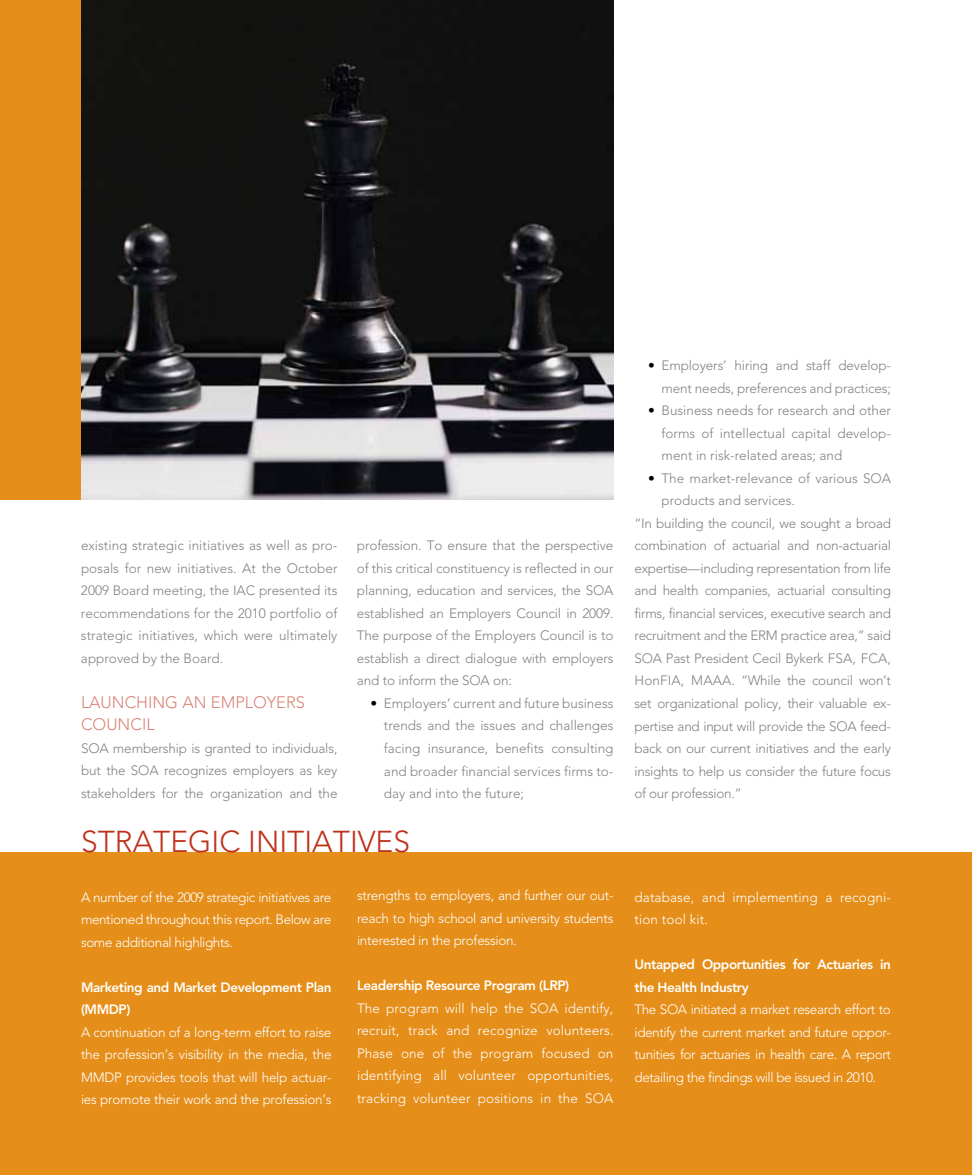
<style>
.page{position:relative;width:972px;height:1175px;background:#fff}
.page>*{position:absolute;margin:0;border:0;box-sizing:border-box;transform-origin:0 0}
.t1{font:300 30px "Avenir";letter-spacing:.165em;color:#bf311a}
.t2{font:300 16.5px "Avenir";letter-spacing:.11em;color:#d98376}
.t3{font:300 13.5px/22.5px "Avenir";letter-spacing:-.01em;color:#808285;text-align:justify}
.t4{font:300 13.5px/22.5px "Avenir";letter-spacing:-.02em;color:#fff;text-align:justify}
.t5{font:800 13.5px/22.5px "Avenir";letter-spacing:-.03em;color:#fff}
.t6{font:300 13.5px/22.5px "Avenir";letter-spacing:.01em;color:#fff}
.t7{font:300 13.5px "Avenir";letter-spacing:.01em;color:#808285}
.s1{font-weight:800;color:#000}
</style>
<div class="page">
<div style="left:0;top:0;width:81px;height:500px;background:#e58e1a"></div>
<img style="left:81px;top:0;width:533px;height:500px">
<div style="left:0;top:852px;width:972px;height:322px;background:#e58e1a"></div>
<p class="t3" style="left:81px;top:534px;width:258px">existing strategic initiatives as well as pro&shy;posals for new initiatives. At the October 2009 Board meeting, the IAC presented its recommendations for the 2010 portfolio of strategic initiatives, which were ultimately approved by the Board.</p>
<p class="t2" style="left:81px;top:692px;width:142px">Launchi ng an Emp</p>
<p class="t2" style="left:245px;top:692px;width:60px">loyers</p>
<p class="t2" style="left:81px;top:715px;width:75px">Counci l</p>
<p class="t3" style="left:81px;top:737px;width:258px">SOA membership is granted to individuals, but the SOA recognizes employers as key stakeholders for the organization and the</p>
<p class="t3" style="left:357px;top:534px;width:258px;text-align:left">profession. To ensure that the perspective of this critical constituency is reflected in our planning, education and services, the SOA established an Employers Council in 2009.<br>The purpose of the Employers Council is to establish a direct dialogue with employers and to inform the SOA on:</p>
<p class="t3" style="left:384px;top:692px;width:231px;text-indent:-14px"><span class="s1">•</span> Employers’ current and future business trends and the issues and challenges facing insurance, benefits consulting and broader financial services firms to&shy;day and into the future;</p>
<h1 class="t1" style="left:81px;top:824px;width:125px">Strategic</h1>
<h1 class="t1" style="left:248px;top:824px;width:159px">initiatives</h1>
<p class="t4" style="left:357px;top:884px;width:258px">strengths to employers, and further our out&shy;reach to high school and university students interested in the profession.</p>
<p class="t5" style="left:357px;top:974px;width:214px">Leadership Resource Program (LRP)</p>
<p class="t4" style="left:357px;top:996px;width:258px">The program will help the SOA identify, recruit, track and recognize volunteers.<br>Phase one of the program focused on identifying all volunteer opportunities, tracking volunteer positions in the SOA</p>
<p class="t4" style="left:81px;top:885px;width:252px">A number of the 2009 strategic initiatives are mentioned throughout this report. Below are some additional highlights.</p>
<p class="t5" style="left:81px;top:975px;width:252px">Marketing and Market Development Plan (MMDP)</p>
<p class="t4" style="left:81px;top:1020px;width:252px">A continuation of a long-term effort to raise the profession’s visibility in the media, the MMDP provides tools that will help actuar&shy;ies promote their work and the profession’s</p>
<p class="t3" style="left:648px;top:354px;width:244px;text-align:right"><span class="s1">•</span> Employers’ hiring and staff develop&shy;ment needs, preferences and practices;</p>
<p class="t3" style="left:662px;top:399px;width:231px;text-indent:-14px"><span class="s1">•</span> B usiness needs for research and other forms of intellectual capital develop&shy;ment in risk-related areas; and</p>
<p class="t3" style="left:648px;top:467px;width:234px"><span class="s1">•</span> The market-relevance of various SOA</p>
<p class="t3" style="left:662px;top:489px;width:135px">products and services.</p>
<p class="t3" style="left:634px;top:512px;width:258px">“In building the council, we sought a broad</p>
<p class="t3" style="left:634px;top:534px;width:258px">combination of actuarial and non-actuarial</p>
<p class="t3" style="left:634px;top:557px;width:258px">expertise—including representation from life</p>
<p class="t3" style="left:634px;top:579px;width:258px">and health companies, actuarial consulting</p>
<p class="t3" style="left:634px;top:602px;width:258px">firms, financial services, executive search and</p>
<p class="t3" style="left:634px;top:624px;width:258px">recruitment and the ERM practice area,” said</p>
<p class="t3" style="left:634px;top:647px;width:258px">SOA Past President Cecil Bykerk FSA, FCA,</p>
<p class="t7" style="left:634px;top:673px;width:80px">HonFIA, MAAA</p>
<p class="t3" style="left:634px;top:669px;width:258px;text-indent:97px">. “While the council won’t set organizational policy, their valuable ex&shy;pertise and input will provide the SOA feed&shy;back on our current initiatives and the early insights to help us consider the future focus of our profession.”</p>
<p class="t6" style="left:635px;top:885px;width:258px">database, and implementing a recogni&shy;tion tool kit.</p>
<p class="t5" style="left:635px;top:953px;width:258px">Untapped Opportunities for Actuaries in the Health Industry</p>
<p class="t4" style="left:635px;top:998px;width:258px">The SOA initiated a market research effort to identify the current market and future oppor&shy;tunities for actuaries in health care. A report detailing the findings will be issued in 2010.</p>
</div>
